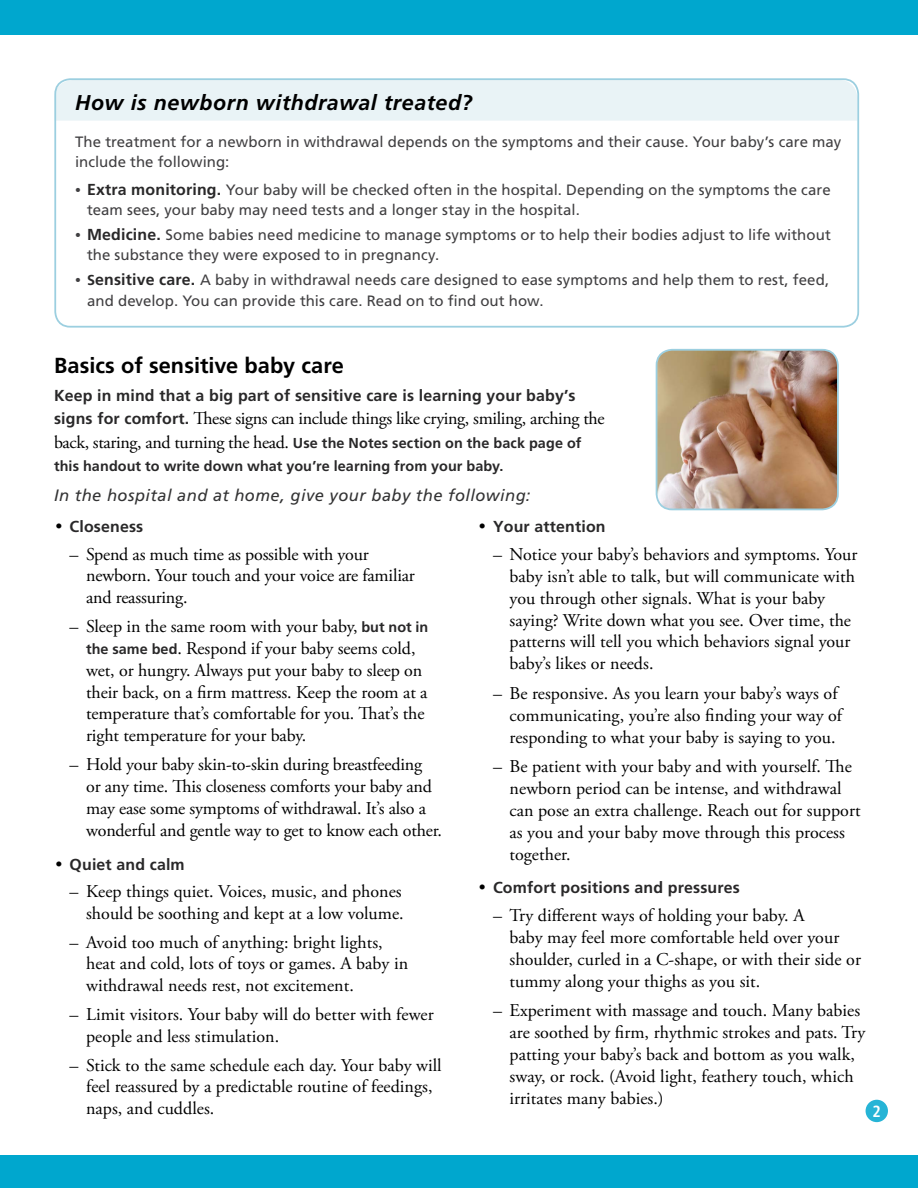
<style>
.page{position:relative;width:918px;height:1188px;background:#fff}
.page>*{position:absolute;margin:0;border:0;box-sizing:border-box;transform-origin:0 0}
.Level_1__h2{font:700 21.75px "Frutiger LT Std";color:#000}
.Level_1__h2-2{font:italic 700 21.3px "Frutiger LT Std";letter-spacing:.025em;color:#000}
.Main__p{font:18px/21.9px "Adobe Garamond Pro";color:#000}
.Main__p-2{font:18px "Adobe Garamond Pro";letter-spacing:-.02em;color:#000}
.Level_1__h2-3{font:italic 16.5px "Frutiger LT Std";letter-spacing:.025em;color:#333334}
.Page_Number{font:700 condensed 16.2px "Frutiger LT Std";color:#fff}
.Main__p-3{font:700 15.9px "Frutiger LT Std";letter-spacing:.01em;color:#292829}
.Main_table{font:15px/19.5px "Frutiger LT Std";letter-spacing:.005em;color:#414042}
.Main__p-4{font:700 14.4px/23.2px "Frutiger LT Std";letter-spacing:.005em;color:#292829}
.s1{font-family:"Adobe Garamond Pro"}
.s2{font-weight:700;font-size:15.9px;color:#292829}
.s3{font-weight:700;font-size:14.4px;color:#292829}
.s4{font-family:"Frutiger LT Std";font-weight:700;font-size:15.9px;color:#292829}
.s5{font-family:"Adobe Garamond Pro";font-weight:400;font-size:18px;color:#000}
.s6{font-family:"Frutiger LT Std";font-weight:700;font-size:14.4px;color:#292829}
</style>
<div class="page">
<div style="left:0;top:0;width:918px;height:35px;background:#00a7ce"></div>
<div style="left:0;top:1156px;width:918px;height:32px;background:#00a7ce"></div>
<div style="left:866px;top:1100px;width:22px;height:22px;background:#26b4d6;border-radius:50%"></div>
<div style="left:57px;top:81px;width:800px;height:40px;background:#e9f3f6"></div>
<div style="left:54px;top:78px;width:805px;height:250px;border:2px solid #9ccfe0;border-radius:15px"></div>
<img style="left:657px;top:350px;width:181px;height:159px">
<div style="left:656px;top:349px;width:183px;height:161px;border:2px solid #9ccfe0;border-radius:16px"></div>
<p class="Level_1__h2-2" style="left:75px;top:90px;width:399px">How is newborn withdrawal treated?</p>
<p class="Main_table" style="left:75px;top:132px;width:768px">The treatment for a newborn in withdrawal depends on the symptoms and their cause. Your baby’s care may include the following:</p>
<p class="Main_table" style="left:87px;top:180px;width:745px;text-indent:-12px"><span class="s1">•</span> <span class="s2">Extra monitoring.</span> Your baby will be checked often in the hospital. Depending on the symptoms the care team sees, your baby may need tests and a longer stay in the hospital.</p>
<p class="Main_table" style="left:87px;top:225px;width:745px;text-indent:-12px"><span class="s1">•</span> <span class="s2">Medicine.</span> Some babies need medicine to manage symptoms or to help their bodies adjust to life without the substance they were exposed to in pregnancy.</p>
<p class="Main_table" style="left:87px;top:270px;width:744px;line-height:20.2px;text-indent:-12px"><span class="s1">•</span> <span class="s3">S</span><span class="s2">ensitive care.</span> A baby in withdrawal needs care designed to ease symptoms and help them to rest, feed, and develop. You can provide this care. Read on to find out how.</p>
<p class="Level_1__h2" style="left:54px;top:353px;width:291px">Basics of sensitive baby care</p>
<p class="Main__p-3" style="left:54px;top:386px;width:523px">Keep in mind that a big part of sensitive care is learning your baby’s</p>
<p class="Main__p-2" style="left:54px;top:408px;width:552px"><span class="s4">signs for comfort.</span> These signs can include things like crying, smiling, arching the</p>
<p class="Main__p-4" style="left:54px;top:431px;width:529px"><span class="s5">back, staring, and turning the head.</span> Use the Notes section on the back page of this handout to write down what you’re learning from your baby.</p>
<p class="Level_1__h2-3" style="left:54px;top:485px;width:478px">In the hospital and at home, give your baby the following:</p>
<p class="Main__p-3" style="left:55px;top:517px;width:89px"><span class="s5">•</span> Closeness</p>
<p class="Main__p" style="left:86px;top:544px;width:330px;text-indent:-16px">– Spend as much time as possible with your newborn. Your touch and your voice are familiar and reassuring.</p>
<p class="Main__p" style="left:86px;top:616px;width:344px;text-indent:-16px">– Sleep in the same room with your baby, <span class="s6">but not in the same bed</span>. Respond if your baby seems cold, wet, or hungry. Always put your baby to sleep on their back, on a firm mattress. Keep the room at a temperature that’s comfortable for you. That’s the right temperature for your baby.</p>
<p class="Main__p" style="left:86px;top:754px;width:358px;text-indent:-16px">– Hold your baby skin-to-skin during breastfeeding<br>or any time. This closeness comforts your baby and may ease some symptoms of withdrawal. It’s also a wonderful and gentle way to get to know each other.</p>
<p class="Main__p-3" style="left:55px;top:855px;width:131px"><span class="s5">•</span> Quiet and calm</p>
<p class="Main__p" style="left:70px;top:881px;width:336px;text-align:right">– Keep things quiet. Voices, music, and phones should be soothing and kept at a low volume.</p>
<p class="Main__p" style="left:86px;top:932px;width:324px;text-indent:-16px">– Avoid too much of anything: bright lights, heat and cold, lots of toys or games. A baby in withdrawal needs rest, not excitement.</p>
<p class="Main__p" style="left:86px;top:1004px;width:349px;text-indent:-16px">– Limit visitors. Your baby will do better with fewer people and less stimulation.</p>
<p class="Main__p" style="left:86px;top:1055px;width:357px;text-indent:-16px">– Stick to the same schedule each day. Your baby will feel reassured by a predictable routine of feedings, naps, and cuddles.</p>
<p class="Main__p-3" style="left:479px;top:517px;width:128px"><span class="s5">•</span> Your attention</p>
<p class="Main__p" style="left:510px;top:544px;width:349px;text-indent:-16px">– Notice your baby’s behaviors and symptoms. Your baby isn’t able to talk, but will communicate with you through other signals. What is your baby saying? Write down what you see. Over time, the patterns will tell you which behaviors signal your baby’s likes or needs.</p>
<p class="Main__p" style="left:510px;top:683px;width:334px;text-indent:-16px">– Be responsive. As you learn your baby’s ways of communicating, you’re also finding your way of responding to what your baby is saying to you.</p>
<p class="Main__p" style="left:510px;top:756px;width:353px;text-indent:-16px">– Be patient with your baby and with yourself. The newborn period can be intense, and withdrawal can pose an extra challenge. Reach out for support as you and your baby move through this process together.</p>
<p class="Main__p-3" style="left:479px;top:879px;width:263px"><span class="s5">•</span> Comfort positions and pressures</p>
<p class="Main__p" style="left:510px;top:905px;width:353px;text-indent:-16px">– Try different ways of holding your baby. A<br>baby may feel more comfortable held over your shoulder, curled in a C-shape, or with their side or tummy along your thighs as you sit.</p>
<p class="Main__p" style="left:510px;top:1000px;width:357px;text-indent:-16px">– Experiment with massage and touch. Many babies are soothed by firm, rhythmic strokes and pats. Try patting your baby’s back and bottom as you walk, sway, or rock. (Avoid light, feathery touch, which irritates many babies.)</p>
<p class="Page_Number" style="left:873px;top:1102px;width:10px">2</p>
</div>
